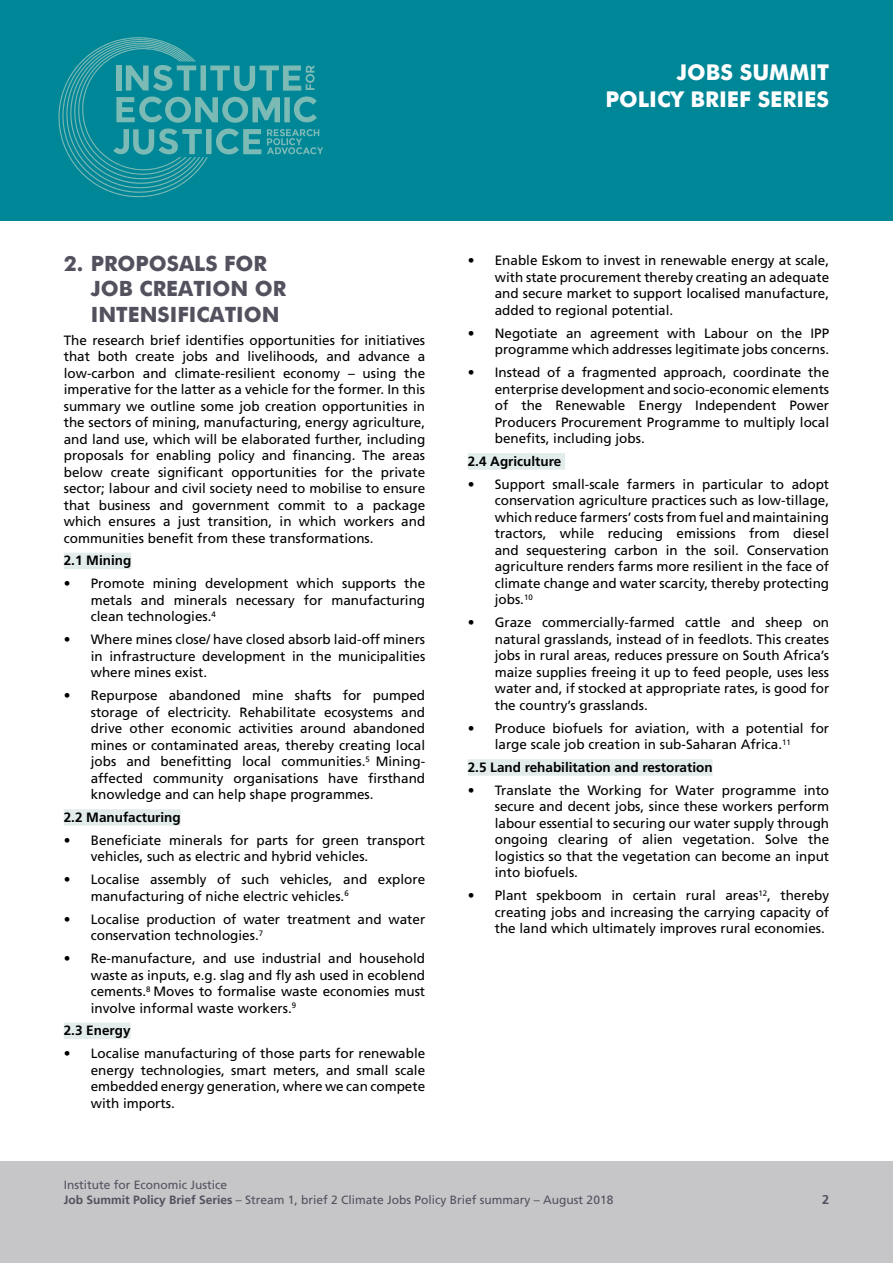
<style>
.page{position:relative;width:893px;height:1263px;background:#fff}
.page>*{position:absolute;margin:0;border:0;box-sizing:border-box;transform-origin:0 0}
.t1{font:700 21.75px/26.5px "Futura";color:#fff;text-align:right}
.t2{font:700 21px/25.2px "Futura";color:#54515f}
.t3{font:13.5px/16.5px "Frutiger LT Std";color:#000;text-align:justify}
.t4{font:700 13.5px "Frutiger LT Std";color:#000}
.t5{font:700 12.75px "Frutiger LT Std";color:#54515f}
.t6{font:12px/15px "Frutiger LT Std";color:#54515f}
.s1{font-weight:700}
</style>
<div class="page">
<div style="left:0;top:0;width:893px;height:221px;background:#008797"></div>
<svg style="left:58px;top:37px;width:265px;height:161px"></svg>
<div style="left:0;top:1161px;width:893px;height:102px;background:#c6c5c7"></div>
<div style="left:64px;top:553px;width:67px;height:16px;background:#e2eceb"></div>
<div style="left:64px;top:809px;width:117px;height:17px;background:#e2eceb"></div>
<div style="left:64px;top:1023px;width:67px;height:16px;background:#e2eceb"></div>
<div style="left:468px;top:453px;width:97px;height:17px;background:#e2eceb"></div>
<div style="left:468px;top:759px;width:245px;height:17px;background:#e2eceb"></div>
<h1 class="t1" style="left:605px;top:58px;width:225px">JOBS SUMMIT<br>POLICY BRIEF SERIES</h1>
<h2 class="t2" style="left:91px;top:250px;width:197px;text-indent:-27px">2. PROPOSALS FOR<br>JOB CREATION OR<br>INTENSIFICATION</h2>
<p class="t3" style="left:64px;top:332px;width:363px">The research brief identifies opportunities for initiatives that both create jobs and livelihoods, and advance a low-carbon and climate-resilient economy – using the imperative for the latter as a vehicle for the former. In this summary we outline some job creation opportunities in the sectors of mining, manufacturing, energy agriculture, and land use, which will be elaborated further, including proposals for enabling policy and financing. The areas below create significant opportunities for the private sector; labour and civil society need to mobilise to ensure that business and government commit to a package which ensures a just transition, in which workers and communities benefit from these transformations.</p>
<p class="t4" style="left:64px;top:553px;width:69px">2.1 Mining</p>
<p class="t3" style="left:91px;top:575px;width:336px;text-indent:-27px">• Promote mining development which supports the metals and minerals necessary for manufacturing clean technologies.<sup>4</sup></p>
<p class="t3" style="left:91px;top:631px;width:336px;text-indent:-27px">• Where mines close/ have closed absorb laid-off miners in infrastructure development in the municipalities where mines exist.</p>
<p class="t3" style="left:91px;top:687px;width:336px;text-indent:-27px">• Repurpose abandoned mine shafts for pumped storage of electricity. Rehabilitate ecosystems and drive other economic activities around abandoned mines or contaminated areas, thereby creating local jobs and benefitting local communities.<sup>5</sup> Mining&shy;affected community organisations have firsthand knowledge and can help shape programmes.</p>
<p class="t4" style="left:64px;top:809px;width:119px">2.2 Manufacturing</p>
<p class="t3" style="left:91px;top:832px;width:336px;text-indent:-27px">• Beneficiate minerals for parts for green transport vehicles, such as electric and hybrid vehicles.</p>
<p class="t3" style="left:91px;top:871px;width:336px;text-indent:-27px">• Localise assembly of such vehicles, and explore manufacturing of niche electric vehicles.<sup>6</sup></p>
<p class="t3" style="left:91px;top:911px;width:336px;text-indent:-27px">• Localise production of water treatment and water conservation technologies.<sup>7</sup></p>
<p class="t3" style="left:91px;top:950px;width:336px;text-indent:-27px">• Re-manufacture, and use industrial and household waste as inputs, e.g. slag and fly ash used in ecoblend cements.<sup>8</sup> Moves to formalise waste economies must involve informal waste workers.<sup>9</sup></p>
<p class="t4" style="left:64px;top:1023px;width:68px">2.3 Energy</p>
<p class="t3" style="left:91px;top:1045px;width:336px;text-indent:-27px">• Localise manufacturing of those parts for renewable energy technologies, smart meters, and small scale embedded energy generation, where we can compete with imports.</p>
<p class="t3" style="left:495px;top:252px;width:336px;text-indent:-27px">• Enable Eskom to invest in renewable energy at scale, with state procurement thereby creating an adequate and secure market to support localised manufacture, added to regional potential.</p>
<p class="t3" style="left:468px;top:325px;width:363px;text-align:right">• Negotiate an agreement with Labour on the IPP programme which addresses legitimate jobs concerns.</p>
<p class="t3" style="left:495px;top:364px;width:336px;text-indent:-27px">• Instead of a fragmented approach, coordinate the enterprise development and socio-economic elements of the Renewable Energy Independent Power Producers Procurement Programme to multiply local benefits, including jobs.</p>
<p class="t4" style="left:468px;top:453px;width:95px">2.4 Agriculture</p>
<p class="t3" style="left:495px;top:476px;width:336px;text-indent:-27px">• Support small-scale farmers in particular to adopt conservation agriculture practices such as low-tillage, which reduce farmers’ costs from fuel and maintaining tractors, while reducing emissions from diesel and sequestering carbon in the soil. Conservation agriculture renders farms more resilient in the face of climate change and water scarcity, thereby protecting jobs.<sup>10</sup></p>
<p class="t3" style="left:495px;top:614px;width:336px;text-indent:-27px">• Graze commercially-farmed cattle and sheep on natural grasslands, instead of in feedlots. This creates jobs in rural areas, reduces pressure on South Africa’s maize supplies freeing it up to feed people, uses less water and, if stocked at appropriate rates, is good for the country’s grasslands.</p>
<p class="t3" style="left:495px;top:720px;width:336px;text-indent:-27px">• Produce biofuels for aviation, with a potential for large scale job creation in sub-Saharan Africa.<sup>11</sup></p>
<p class="t4" style="left:468px;top:759px;width:246px">2.5 Land rehabilitation and restoration</p>
<p class="t3" style="left:495px;top:782px;width:336px;text-indent:-27px">• Translate the Working for Water programme into secure and decent jobs, since these workers perform labour essential to securing our water supply through ongoing clearing of alien vegetation. Solve the logistics so that the vegetation can become an input into biofuels.</p>
<p class="t3" style="left:495px;top:887px;width:336px;text-indent:-27px">• Plant spekboom in certain rural areas<sup>12</sup>, thereby creating jobs and increasing the carrying capacity of the land which ultimately improves rural economies.</p>
<p class="t6" style="left:64px;top:1177px;width:551px">Institute for Economic Justice<br><span class="s1">Job Summit Policy Brief Series</span> – Stream 1, brief 2 Climate Jobs Policy Brief summary – August 2018</p>
<p class="t5" style="left:822px;top:1192px;width:9px">2</p>
</div>
